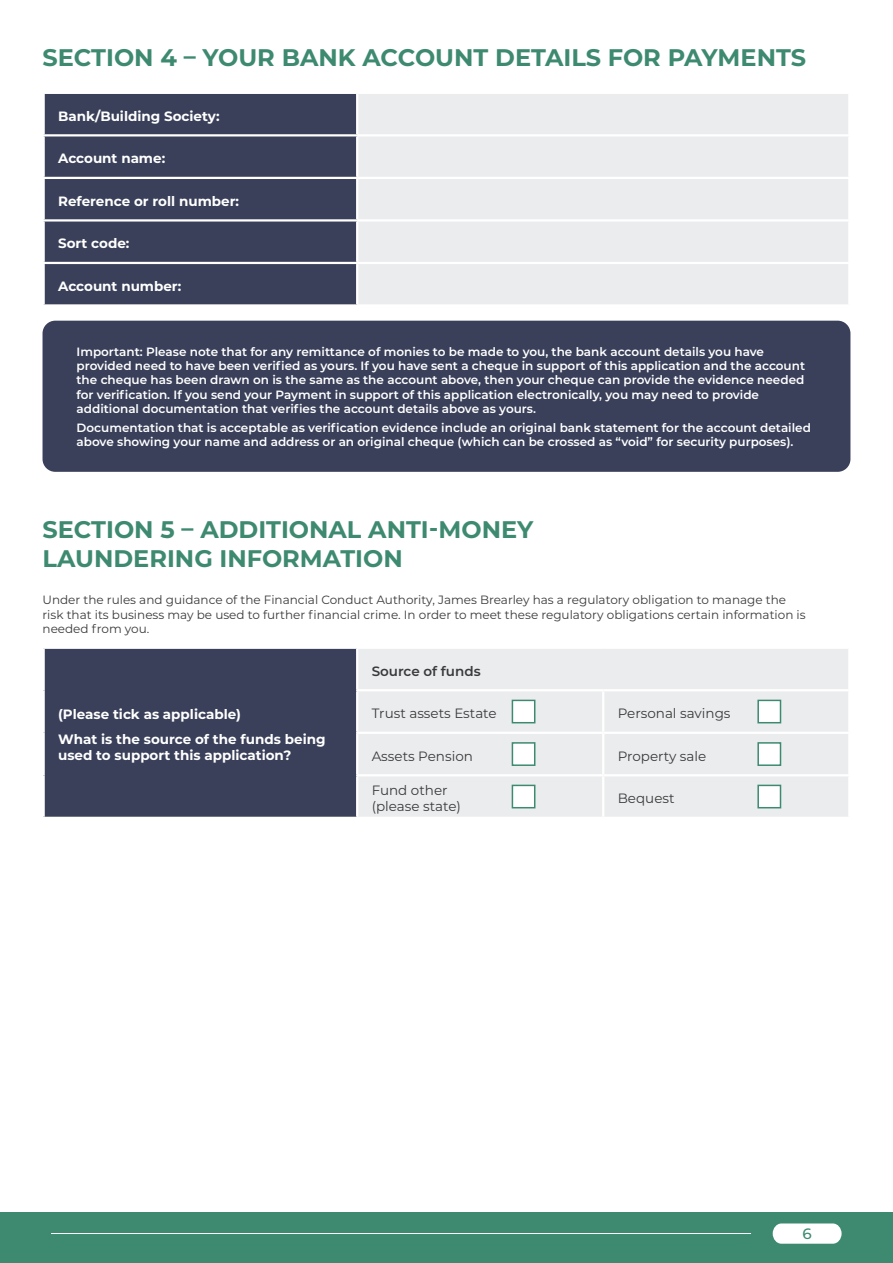
<style>
.page{position:relative;width:893px;height:1263px;background:#fff}
.page>*{position:absolute;margin:0;border:0;box-sizing:border-box;transform-origin:0 0}
.t1{font:700 24px/28.8px "Montserrat";color:#3d8a70}
.t2{font:500 15px "Montserrat";color:#3d8a70}
.t3{font:700 13.5px/24.8px "Montserrat";color:#fff}
.t4{font:13.5px/16.2px "Montserrat";color:#3a3a3a}
.t5{font:600 13.5px "Montserrat";color:#3a3a3a}
.t6{font:600 12px/14.4px "Montserrat";color:#fff}
.t7{font:12px/14.4px "Montserrat";color:#3a3a3a}
</style>
<div class="page">
<div style="left:0;top:1212px;width:893px;height:51px;background:#3d8a70"></div>
<hr style="left:51px;top:1233px;width:700px;height:1px;background:#fff">
<svg style="left:773px;top:1223px;width:69px;height:21px"></svg>
<div style="left:44px;top:648px;width:313px;height:170px;background:#3a405a"></div>
<div style="left:358px;top:649px;width:490px;height:168px;background:#ebecee"></div>
<hr style="left:43px;top:647px;width:314px;height:2px;background:#fff">
<hr style="left:43px;top:649px;width:2px;height:41px;background:#fff">
<hr style="left:356px;top:649px;width:2px;height:40px;background:#fff">
<hr style="left:43px;top:690px;width:2px;height:43px;background:#fff">
<hr style="left:356px;top:689px;width:247px;height:2px;background:#fff">
<hr style="left:356px;top:691px;width:2px;height:41px;background:#fff">
<hr style="left:603px;top:689px;width:247px;height:2px;background:#fff">
<hr style="left:602px;top:691px;width:2px;height:41px;background:#fff">
<hr style="left:43px;top:733px;width:2px;height:42px;background:#fff">
<hr style="left:356px;top:732px;width:247px;height:2px;background:#fff">
<hr style="left:356px;top:734px;width:2px;height:40px;background:#fff">
<hr style="left:603px;top:732px;width:247px;height:2px;background:#fff">
<hr style="left:602px;top:734px;width:2px;height:40px;background:#fff">
<hr style="left:43px;top:775px;width:2px;height:42px;background:#fff">
<hr style="left:356px;top:774px;width:247px;height:2px;background:#fff">
<hr style="left:356px;top:776px;width:2px;height:41px;background:#fff">
<hr style="left:603px;top:774px;width:247px;height:2px;background:#fff">
<hr style="left:602px;top:776px;width:2px;height:41px;background:#fff">
<hr style="left:43px;top:817px;width:314px;height:2px;background:#fff">
<div style="left:512px;top:700px;width:23px;height:23px;background:#fff;border:2px solid #3d8a70"></div>
<div style="left:512px;top:742px;width:23px;height:24px;background:#fff;border:2px solid #3d8a70"></div>
<div style="left:512px;top:785px;width:23px;height:23px;background:#fff;border:2px solid #3d8a70"></div>
<div style="left:757px;top:700px;width:24px;height:23px;background:#fff;border:2px solid #3d8a70"></div>
<div style="left:757px;top:742px;width:24px;height:24px;background:#fff;border:2px solid #3d8a70"></div>
<div style="left:757px;top:785px;width:24px;height:23px;background:#fff;border:2px solid #3d8a70"></div>
<div style="left:43px;top:321px;width:807px;height:151px;background:#3a405a;border-radius:13px"></div>
<div style="left:45px;top:94px;width:311px;height:210px;background:#3a405a"></div>
<div style="left:358px;top:94px;width:490px;height:210px;background:#ebecee"></div>
<hr style="left:43px;top:134px;width:314px;height:2px;background:#fff">
<hr style="left:357px;top:134px;width:493px;height:2px;background:#fff">
<hr style="left:43px;top:177px;width:314px;height:2px;background:#fff">
<hr style="left:357px;top:177px;width:493px;height:2px;background:#fff">
<hr style="left:43px;top:219px;width:314px;height:3px;background:#fff">
<hr style="left:357px;top:219px;width:493px;height:3px;background:#fff">
<hr style="left:43px;top:262px;width:314px;height:2px;background:#fff">
<hr style="left:357px;top:262px;width:493px;height:2px;background:#fff">
<h1 class="t1" style="left:43px;top:42px;width:765px">SECTION 4 – YOUR BANK ACCOUNT DETAILS FOR PAYMENTS</h1>
<p class="t3" style="left:58px;top:103px;width:163px">Bank/Building Society:</p>
<p class="t3" style="left:58px;top:145px;width:109px">Account name:</p>
<p class="t3" style="left:58px;top:188px;width:182px">Reference or roll number:</p>
<p class="t3" style="left:58px;top:230px;width:73px">Sort code:</p>
<p class="t3" style="left:58px;top:273px;width:125px">Account number:</p>
<p class="t6" style="left:77px;top:344px;width:730px">Important: Please note that for any remittance of monies to be made to you, the bank account details you have provided need to have been verified as yours. If you have sent a cheque in support of this application and the account the cheque has been drawn on is the same as the account above, then your cheque can provide the evidence needed for verification. If you send your Payment in support of this application electronically, you may need to provide additional documentation that verifies the account details above as yours.</p>
<p class="t6" style="left:77px;top:420px;width:736px">Documentation that is acceptable as verification evidence include an original bank statement for the account detailed above showing your name and address or an original cheque (which can be crossed as “void” for security purposes).</p>
<h1 class="t1" style="left:43px;top:514px;width:492px">SECTION 5 – ADDITIONAL ANTI-MONEY<br>LAUNDERING INFORMATION</h1>
<p class="t7" style="left:43px;top:592px;width:765px">Under the rules and guidance of the Financial Conduct Authority, James Brearley has a regulatory obligation to manage the risk that its business may be used to further financial crime. In order to meet these regulatory obligations certain information is needed from you.</p>
<p class="t3" style="left:58px;top:701px;width:269px">(Please tick as applicable)<br>What is the source of the funds being</p>
<p class="t3" style="left:58px;top:742px;width:235px">used to support this application?</p>
<p class="t5" style="left:372px;top:661px;width:110px">Source of funds</p>
<p class="t4" style="left:372px;top:705px;width:126px">Trust assets Estate</p>
<p class="t4" style="left:618px;top:705px;width:114px">Personal savings</p>
<p class="t4" style="left:372px;top:747px;width:103px">Assets Pension</p>
<p class="t4" style="left:618px;top:747px;width:90px">Property sale</p>
<p class="t4" style="left:372px;top:782px;width:91px">Fund other (please state)</p>
<p class="t4" style="left:618px;top:790px;width:58px">Bequest</p>
<p class="t2" style="left:803px;top:1223px;width:11px">6</p>
</div>
